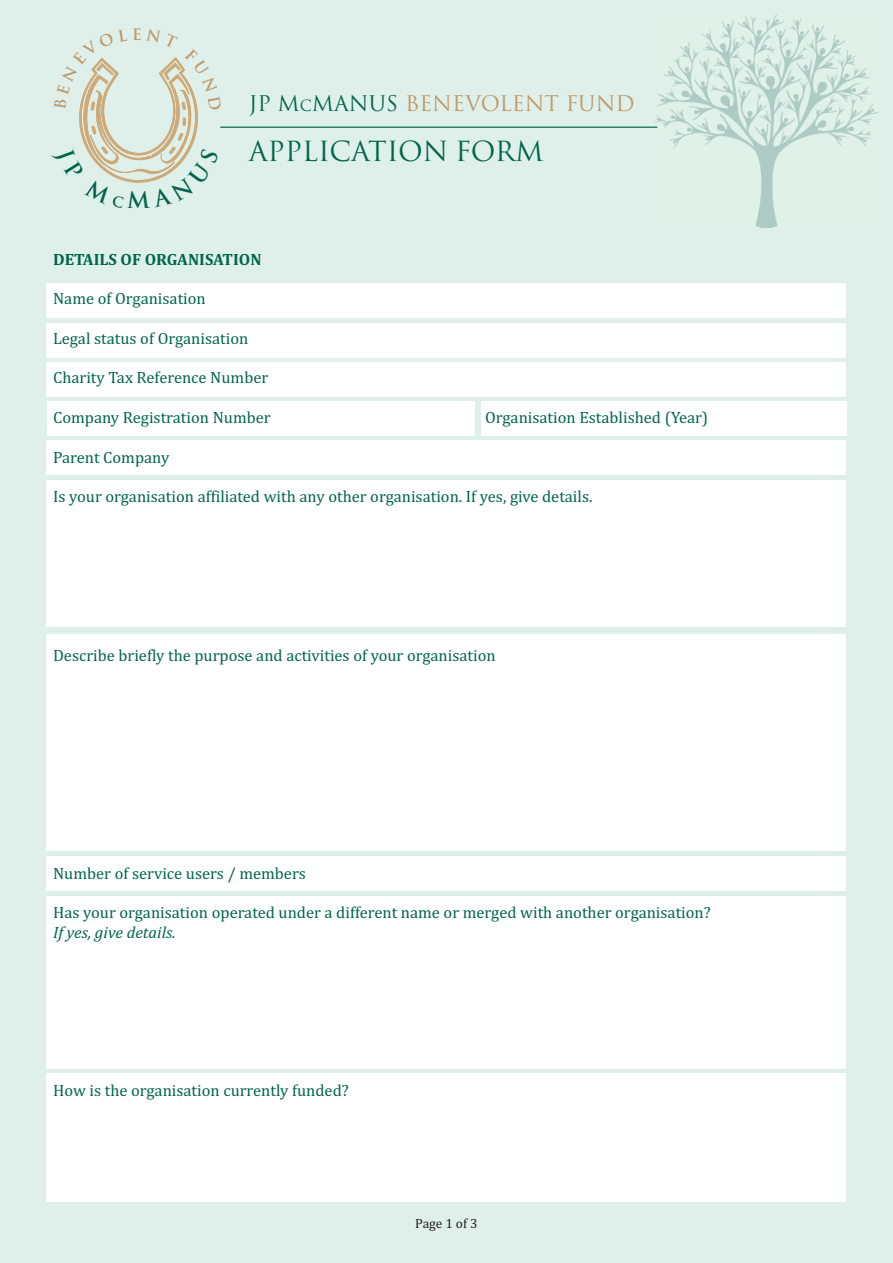
<style>
.page{position:relative;width:893px;height:1263px;background:#def0e9}
.page>*{position:absolute;margin:0;border:0;box-sizing:border-box;transform-origin:0 0}
.t1{font:27px "Trajan";color:#00654d}
.t2{font:700 22.05px "Trajan";color:#00654d}
.t3{font:21px "Trajan";color:#be996a}
.t4{font:16.5px "Cambria";color:#00654d}
.t5{font:700 16.5px "Cambria";color:#00654d}
.t6{font:italic 16.5px "Cambria";color:#00654d}
.t7{font:700 15.45px "Trajan";color:#be996a}
.t8{font:13.5px "Cambria";color:#231f20}
.s1{color:#00654d}
.s2{font-size:15px;color:#00654d}
</style>
<div class="page">
<img style="left:654px;top:14px;width:224px;height:213px">
<hr style="left:220px;top:127px;width:437px;height:1px;background:#00654d">
<div style="left:47px;top:283px;width:799px;height:34px;background:#fff"></div>
<div style="left:47px;top:323px;width:799px;height:34px;background:#fff"></div>
<div style="left:47px;top:363px;width:799px;height:34px;background:#fff"></div>
<div style="left:481px;top:402px;width:365px;height:34px;background:#fff"></div>
<div style="left:47px;top:402px;width:427px;height:34px;background:#fff"></div>
<div style="left:47px;top:441px;width:799px;height:34px;background:#fff"></div>
<div style="left:47px;top:856px;width:799px;height:34px;background:#fff"></div>
<div style="left:47px;top:1074px;width:799px;height:128px;background:#fff"></div>
<div style="left:47px;top:896px;width:799px;height:172px;background:#fff"></div>
<div style="left:47px;top:480px;width:799px;height:146px;background:#fff"></div>
<div style="left:47px;top:634px;width:799px;height:216px;background:#fff"></div>
<svg style="left:79px;top:57px;width:143px;height:126px"></svg>
<p class="t7" style="left:132px;top:26px;width:11px">e</p>
<h2 class="t2" style="left:127px;top:188px;width:24px">M</h2>
<p class="t3" style="left:249px;top:92px;width:388px"><span class="s1">JP M</span><span class="s2">C</span><span class="s1">MANUS</span> BENEVOLENT FUND</p>
<h1 class="t1" style="left:249px;top:136px;width:296px">APPLICATION FORM</h1>
<p class="t5" style="left:53px;top:249px;width:210px">DETAILS OF ORGANISATION</p>
<p class="t4" style="left:53px;top:289px;width:154px">Name of Organisation</p>
<p class="t4" style="left:53px;top:328px;width:197px">Legal status of Organisation</p>
<p class="t4" style="left:53px;top:368px;width:217px">Charity Tax Reference Number</p>
<p class="t4" style="left:53px;top:408px;width:219px">Company Registration Number</p>
<p class="t4" style="left:485px;top:408px;width:225px">Organisation Established (Year)</p>
<p class="t4" style="left:53px;top:447px;width:118px">Parent Company</p>
<p class="t4" style="left:53px;top:487px;width:541px">Is your organisation affiliated with any other organisation. If yes, give details.</p>
<p class="t4" style="left:53px;top:645px;width:444px">Describe briefly the purpose and activities of your organisation</p>
<p class="t4" style="left:53px;top:863px;width:254px">Number of service users / members</p>
<p class="t4" style="left:53px;top:903px;width:659px">Has your organisation operated under a different name or merged with another organisation?</p>
<p class="t6" style="left:53px;top:922px;width:124px">If yes, give details.</p>
<p class="t4" style="left:53px;top:1081px;width:297px">How is the organisation currently funded?</p>
<p class="t8" style="left:415px;top:1216px;width:64px">Page 1 of 3</p>
</div>
